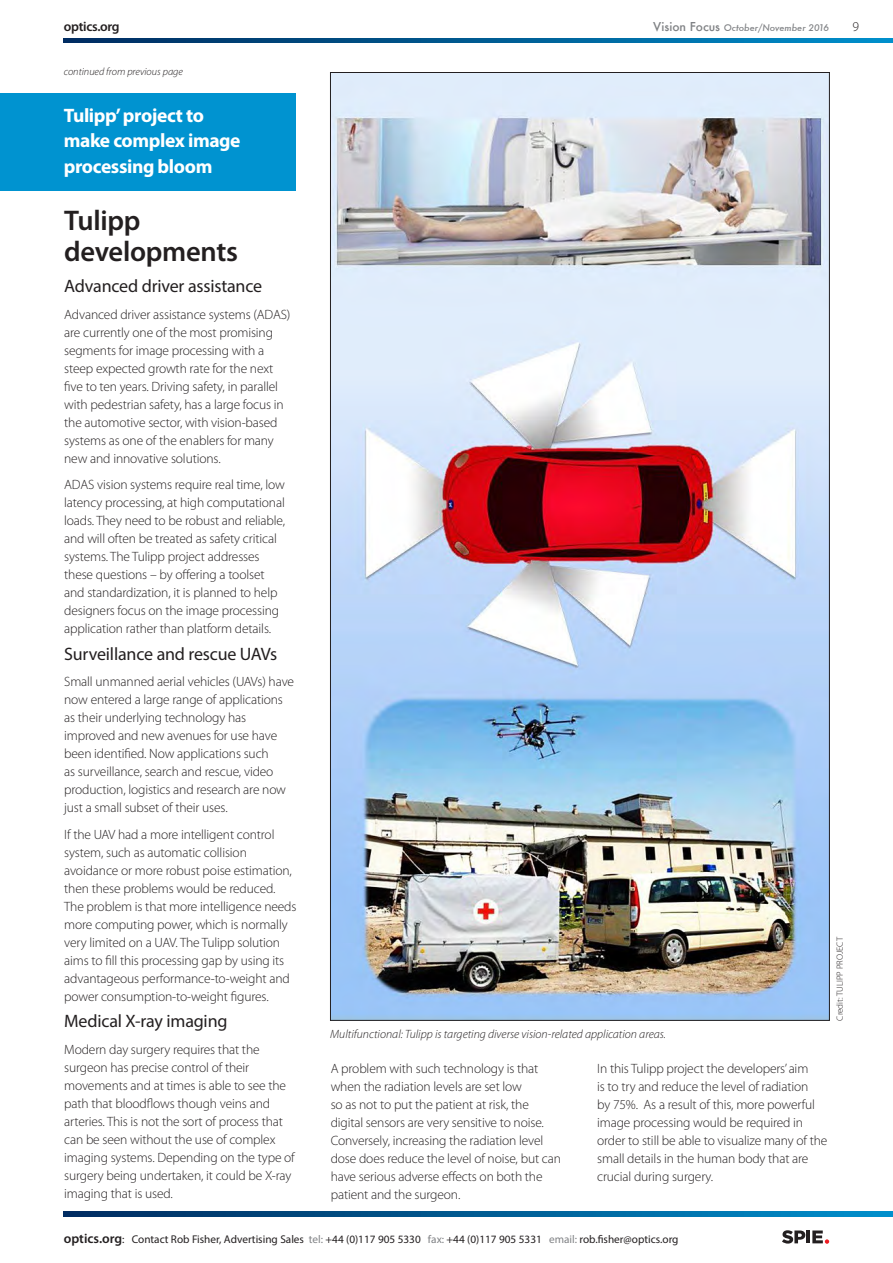
<style>
.page{position:relative;width:893px;height:1263px;background:#fff}
.page>*{position:absolute;margin:0;border:0;box-sizing:border-box;transform-origin:0 0}
.t1{font:600 28.5px/31.5px "Myriad Pro";letter-spacing:-.01em;color:#231f20}
.t2{font:700 19.5px/25.5px "Myriad Pro";letter-spacing:-.02em;color:#fff}
.t3{font:18px "Myriad Pro";letter-spacing:-.01em;color:#231f20}
.t4{font:300 13.5px/18px "Myriad Pro";letter-spacing:-.01em;color:#231f20}
.t5{font:600 13.5px "Myriad Pro";letter-spacing:-.02em;color:#231f20}
.t6{font:italic 300 12px "Myriad Pro";color:#231f20}
.t7{font:11.25px "Myriad Pro";color:#231f20}
.t8{font:italic 300 10.5px "Myriad Pro";color:#231f20}
.t9{font:italic 500 9px "Futura";color:#808285}
.t10{font:300 9px "Myriad Pro";color:#231f20}
.s1{font-style:normal;font-size:12px}
.s2{font-weight:600;font-size:13.5px}
.s3{color:#808285}
</style>
<div class="page">
<svg style="left:64px;top:1212px;width:829px;height:4px;background:#005c93"></svg>
<svg style="left:64px;top:38px;width:829px;height:5px;background:#005c93"></svg>
<svg style="left:782px;top:1230px;width:47px;height:14px"></svg>
<div style="left:0;top:94px;width:295px;height:97px;background:#0093d0"></div>
<img style="left:332px;top:74px;width:496px;height:944px">
<p class="t5" style="left:64px;top:18px;width:57px">optics.org</p>
<p class="t9" style="left:653px;top:22px;width:177px"><span class="s1">Vision Focus</span> October/November 2016</p>
<p class="t4" style="left:852px;top:18px;width:8px">9</p>
<p class="t8" style="left:64px;top:65px;width:121px">continued from previous page</p>
<p class="t2" style="left:64px;top:102px;width:178px">Tulipp’ project to make complex image processing bloom</p>
<p class="t1" style="left:64px;top:204px;width:175px">Tulipp developments</p>
<p class="t3" style="left:64px;top:275px;width:200px">Advanced driver assistance</p>
<p class="t4" style="left:64px;top:305px;width:228px">Advanced driver assistance systems (ADAS) are currently one of the most promising segments for image processing with a steep expected growth rate for the next five to ten years. Driving safety, in parallel with pedestrian safety, has a large focus in the automotive sector, with vision-based systems as one of the enablers for many new and innovative solutions.</p>
<p class="t4" style="left:64px;top:475px;width:222px">ADAS vision systems require real time, low latency processing, at high computational loads. They need to be robust and reliable, and will often be treated as safety critical systems. The Tulipp project addresses these questions – by offering a toolset and standardization, it is planned to help designers focus on the image processing application rather than platform details.</p>
<p class="t3" style="left:64px;top:642px;width:215px">Surveillance and rescue UAVs</p>
<p class="t4" style="left:64px;top:672px;width:231px">Small unmanned aerial vehicles (UAVs) have now entered a large range of applications as their underlying technology has improved and new avenues for use have been identified. Now applications such<br>as surveillance, search and rescue, video production, logistics and research are now just a small subset of their uses.</p>
<p class="t4" style="left:64px;top:825px;width:234px">If the UAV had a more intelligent control system, such as automatic collision avoidance or more robust poise estimation, then these problems would be reduced.<br>The problem is that more intelligence needs more computing power, which is normally very limited on a UAV. The Tulipp solution aims to fill this processing gap by using its advantageous performance-to-weight and power consumption-to-weight figures.</p>
<p class="t3" style="left:64px;top:1010px;width:165px">Medical X-ray imaging</p>
<p class="t4" style="left:64px;top:1040px;width:232px">Modern day surgery requires that the surgeon has precise control of their movements and at times is able to see the path that bloodflows though veins and arteries. This is not the sort of process that can be seen without the use of complex imaging systems. Depending on the type of surgery being undertaken, it could be X-ray imaging that is used.</p>
<p class="t6" style="left:330px;top:1027px;width:337px">Multifunctional: Tulipp is targeting diverse vision-related application areas.</p>
<p class="t4" style="left:331px;top:1059px;width:232px">A problem with such technology is that when the radiation levels are set low<br>so as not to put the patient at risk, the digital sensors are very sensitive to noise.<br>Conversely, increasing the radiation level dose does reduce the level of noise, but can have serious adverse effects on both the patient and the surgeon.</p>
<p class="t4" style="left:597px;top:1059px;width:232px">In this Tulipp project the developers’ aim<br>is to try and reduce the level of radiation<br>by 75%. As a result of this, more powerful image processing would be required in order to still be able to visualize many of the small details in the human body that are crucial during surgery.</p>
<p class="t10" style="left:834px;top:1020px;width:85px;rotate:-90deg">Credit: TULIPP PROJECT</p>
<p class="t7" style="left:64px;top:1232px;width:616px"><span class="s2">optics.org</span>: Contact Rob Fisher, Advertising Sales <span class="s3">tel:</span> +44 (0)117 905 5330 <span class="s3">fax:</span> +44 (0)117 905 5331 <span class="s3">email:</span> rob.fisher@optics.org</p>
</div>
